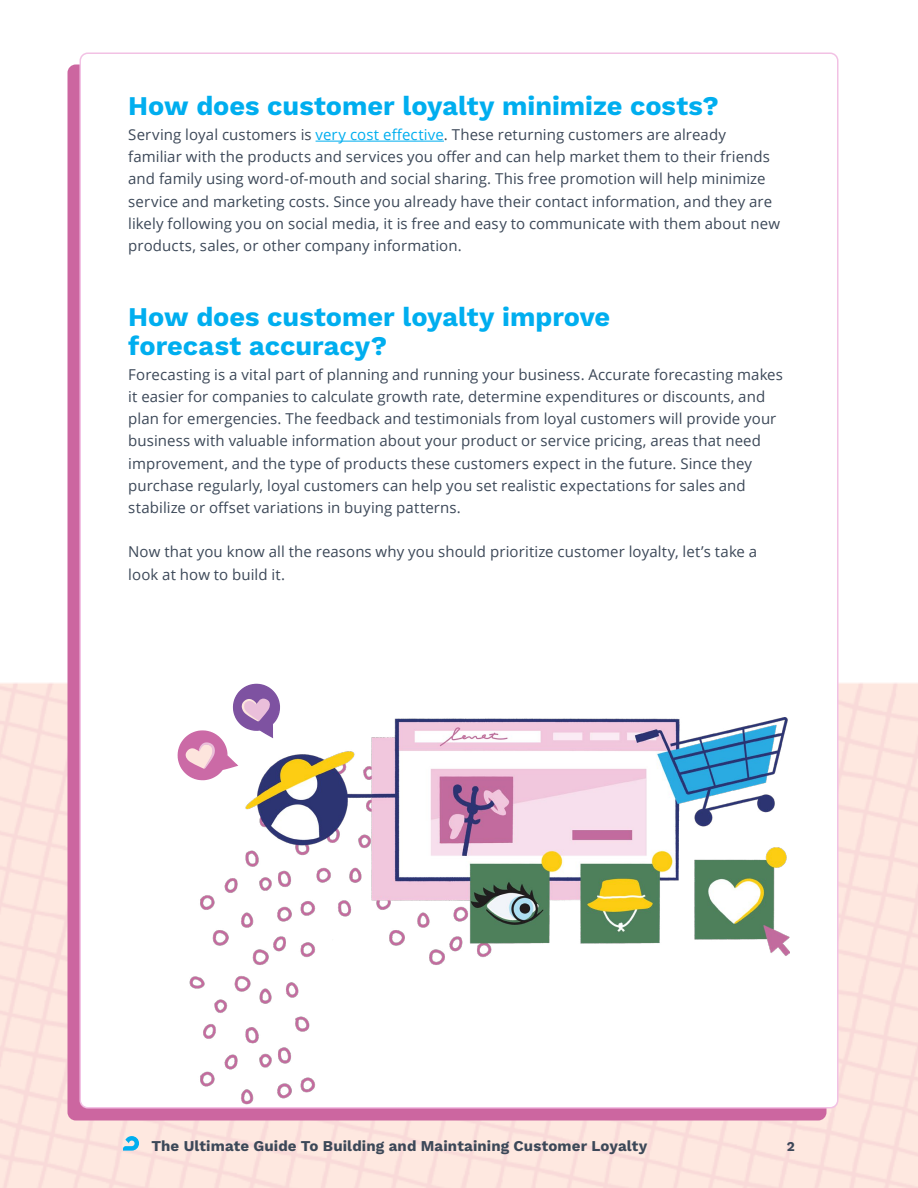
<style>
.page{position:relative;width:918px;height:1188px;background:#fff}
.page>*{position:absolute;margin:0;border:0;box-sizing:border-box;transform-origin:0 0}
.t1{font:700 27px/29.4px "Work Sans";color:#00aeef}
.t2{font:15px/22.2px "Open Sans";letter-spacing:.005em;color:#3c4858}
.t3{font:700 15px "Work Sans";letter-spacing:.01em;color:#3c4858}
.t4{font:700 13.5px "Work Sans";color:#3c4858}
.s1{color:#00aeef}
</style>
<div class="page">
<img style="left:0;top:682px;width:918px;height:506px">
<div style="left:68px;top:65px;width:758px;height:1055px;background:#cc66a0;border-radius:8px"></div>
<div style="left:80px;top:53px;width:758px;height:1055px;background:#fff;border-radius:8px"></div>
<svg style="left:123px;top:1136px;width:16px;height:15px"></svg>
<hr style="left:316px;top:141px;width:128px;height:1px;background:#00aeef">
<img style="left:190px;top:718px;width:600px;height:387px">
<svg style="left:178px;top:683px;width:104px;height:97px"></svg>
<h1 class="t1" style="left:128px;top:93px;width:592px">How does customer loyalty minimize costs?</h1>
<p class="t2" style="left:128px;top:123px;width:653px">Serving loyal customers is <span class="s1">very cost effective</span>. These returning customers are already familiar with the products and services you offer and can help market them to their friends and family using word-of-mouth and social sharing. This free promotion will help minimize service and marketing costs. Since you already have their contact information, and they are likely following you on social media, it is free and easy to communicate with them about new products, sales, or other company information.</p>
<h1 class="t1" style="left:128px;top:303px;width:484px">How does customer loyalty improve forecast accuracy?</h1>
<p class="t2" style="left:128px;top:363px;width:656px">Forecasting is a vital part of planning and running your business. Accurate forecasting makes it easier for companies to calculate growth rate, determine expenditures or discounts, and plan for emergencies. The feedback and testimonials from loyal customers will provide your business with valuable information about your product or service pricing, areas that need improvement, and the type of products these customers expect in the future. Since they purchase regularly, loyal customers can help you set realistic expectations for sales and stabilize or offset variations in buying patterns.</p>
<p class="t2" style="left:128px;top:541px;width:631px">Now that you know all the reasons why you should prioritize customer loyalty, let’s take a look at how to build it.</p>
<p class="t3" style="left:151px;top:1137px;width:498px">The Ultimate Guide To Building and Maintaining Customer Loyalty</p>
<p class="t4" style="left:787px;top:1138px;width:10px">2</p>
</div>
